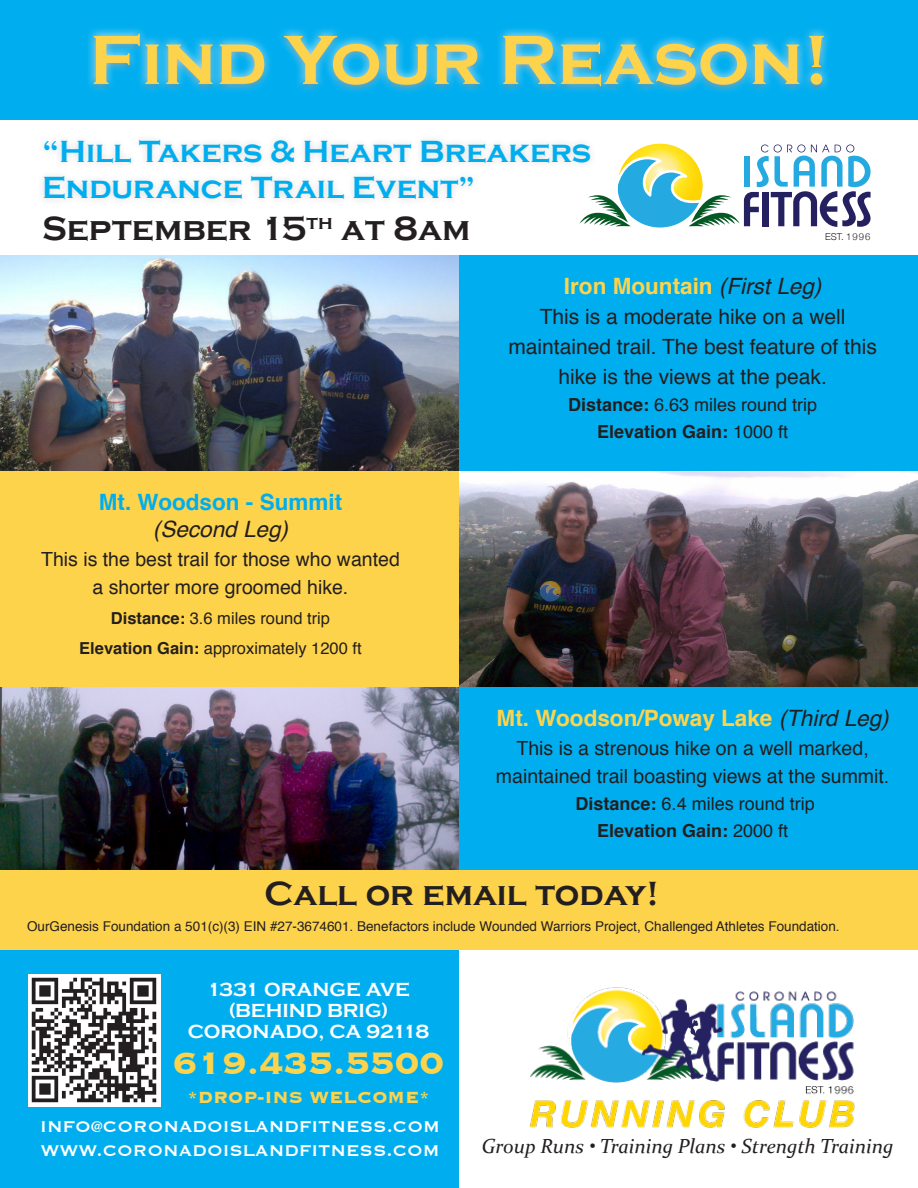
<style>
.page{position:relative;width:918px;height:1188px;background:#fff}
.page>*{position:absolute;margin:0;border:0;box-sizing:border-box;transform-origin:0 0}
.t1{font:700 72px "Copperplate Gothic";color:#fed34c}
.t2{font:700 40.35px "Copperplate";color:#fed34c}
.t3{font:700 34.5px "Copperplate Gothic";color:#231f20}
.t4{font:700 31.5px "Copperplate Gothic";color:#00aeef}
.t5{font:700 22.5px "Helvetica";color:#fed34c}
.t6{font:700 22.5px/27px "Helvetica";color:#00aeef;text-align:center}
.t7{font:21px/30px "Helvetica";color:#231f20;text-align:center}
.t8{font:700 21px "Copperplate";color:#fed34c}
.t9{font:italic 20.4px "Constantia";color:#231f20}
.t10{font:20.25px "Copperplate";color:#fff}
.t11{font:19.5px/28.5px "Helvetica";color:#231f20;text-align:center}
.t12{font:700 19.5px/21px "Copperplate Gothic";color:#fff;text-align:center}
.t13{font:18px "Helvetica";color:#231f20}
.t14{font:700 18px "Helvetica";color:#231f20}
.t15{font:16.5px "Helvetica";color:#231f20}
.t16{font:13.5px "Helvetica";color:#231f20}
.t17{font:300 9.45px "Helvetica Neue";letter-spacing:.1em;color:#231f20}
.s1{font-weight:400;font-style:italic;color:#231f20}
.s2{font-weight:700}
.s3{font-weight:400}
</style>
<div class="page">
<div style="left:0;top:0;width:918px;height:120px;background:#00aeef"></div>
<div style="left:0;top:881px;width:459px;height:307px;background:#00aeef"></div>
<div style="left:83px;top:24px;width:748px;height:70px;background:#fff;opacity:.75"></div>
<img style="left:529px;top:987px;width:326px;height:141px">
<div style="left:36px;top:132px;width:560px;height:74px;background:#231f20;opacity:.16"></div>
<img style="left:28px;top:974px;width:132px;height:132px">
<svg style="left:579px;top:141px;width:292px;height:86px"></svg>
<div style="left:615px;top:141px;width:91px;height:89px;border:3px solid #fff;border-radius:50%"></div>
<img style="left:0;top:255px;width:459px;height:216px">
<img style="left:0;top:687px;width:459px;height:183px">
<div style="left:460px;top:255px;width:458px;height:216px;background:#00aeef"></div>
<div style="left:460px;top:687px;width:458px;height:216px;background:#00aeef"></div>
<img style="left:459px;top:471px;width:459px;height:216px">
<div style="left:0;top:471px;width:459px;height:216px;background:#fed34c"></div>
<div style="left:0;top:870px;width:918px;height:79px;background:#fed34c"></div>
<p class="t1" style="left:89px;top:20px;width:742px">Find Your Reason!</p>
<p class="t4" style="left:42px;top:134px;width:551px">“Hill Takers &amp; Heart Breakers</p>
<p class="t4" style="left:42px;top:170px;width:435px">Endurance Trail Event”</p>
<p class="t3" style="left:42px;top:210px;width:430px">September 15<sup>th</sup> at 8am</p>
<p class="t17" style="left:825px;top:230px;width:47px">EST. 1996</p>
<p class="t6" style="left:99px;top:489px;width:245px">Mt. Woodson - Summit <span class="s1">(Second Leg)</span></p>
<p class="t11" style="left:41px;top:545px;width:360px">This is the best trail for those who wanted a shorter more groomed hike.</p>
<p class="t15" style="left:111px;top:606px;width:221px"><span class="s2">Distance:</span> 3.6 miles round trip</p>
<p class="t15" style="left:79px;top:636px;width:284px"><span class="s2">Elevation Gain:</span> approximately 1200 ft</p>
<p class="t5" style="left:564px;top:268px;width:259px">Iron Mountain <span class="s1">(First Leg)</span></p>
<p class="t7" style="left:508px;top:303px;width:370px">This is a moderate hike on a well maintained trail. The best feature of this hike is the views at the peak.</p>
<p class="t13" style="left:568px;top:391px;width:251px"><span class="s2">Distance:</span> 6.63 miles round trip</p>
<p class="t14" style="left:597px;top:418px;width:193px">Elevation Gain: <span class="s3">1000 ft</span></p>
<p class="t5" style="left:497px;top:700px;width:394px">Mt. Woodson/Poway Lake <span class="s1">(Third Leg)</span></p>
<p class="t11" style="left:496px;top:734px;width:395px">This is a strenous hike on a well marked, maintained trail boasting views at the summit.</p>
<p class="t13" style="left:576px;top:790px;width:241px"><span class="s2">Distance:</span> 6.4 miles round trip</p>
<p class="t14" style="left:597px;top:817px;width:193px">Elevation Gain: <span class="s3">2000 ft</span></p>
<p class="t3" style="left:265px;top:874px;width:396px">Call or email today!</p>
<p class="t16" style="left:27px;top:916px;width:814px">OurGenesis Foundation a 501(c)(3) EIN #27-3674601. Benefactors include Wounded Warriors Project, Challenged Athletes Foundation.</p>
<p class="t12" style="left:188px;top:979px;width:243px">1331 ORANGE AVE (BEHIND BRIG)<br>CORONADO, CA 92118</p>
<p class="t2" style="left:173px;top:1037px;width:273px">619.435.5500</p>
<p class="t8" style="left:187px;top:1084px;width:244px">*DROP-INS WELCOME*</p>
<p class="t10" style="left:40px;top:1113px;width:401px">INFO@CORONADOISLANDFITNESS.COM</p>
<p class="t10" style="left:40px;top:1137px;width:401px">WWW.CORONADOISLANDFITNESS.COM</p>
<p class="t9" style="left:482px;top:1132px;width:413px">Group Runs • Training Plans • Strength Training</p>
</div>
